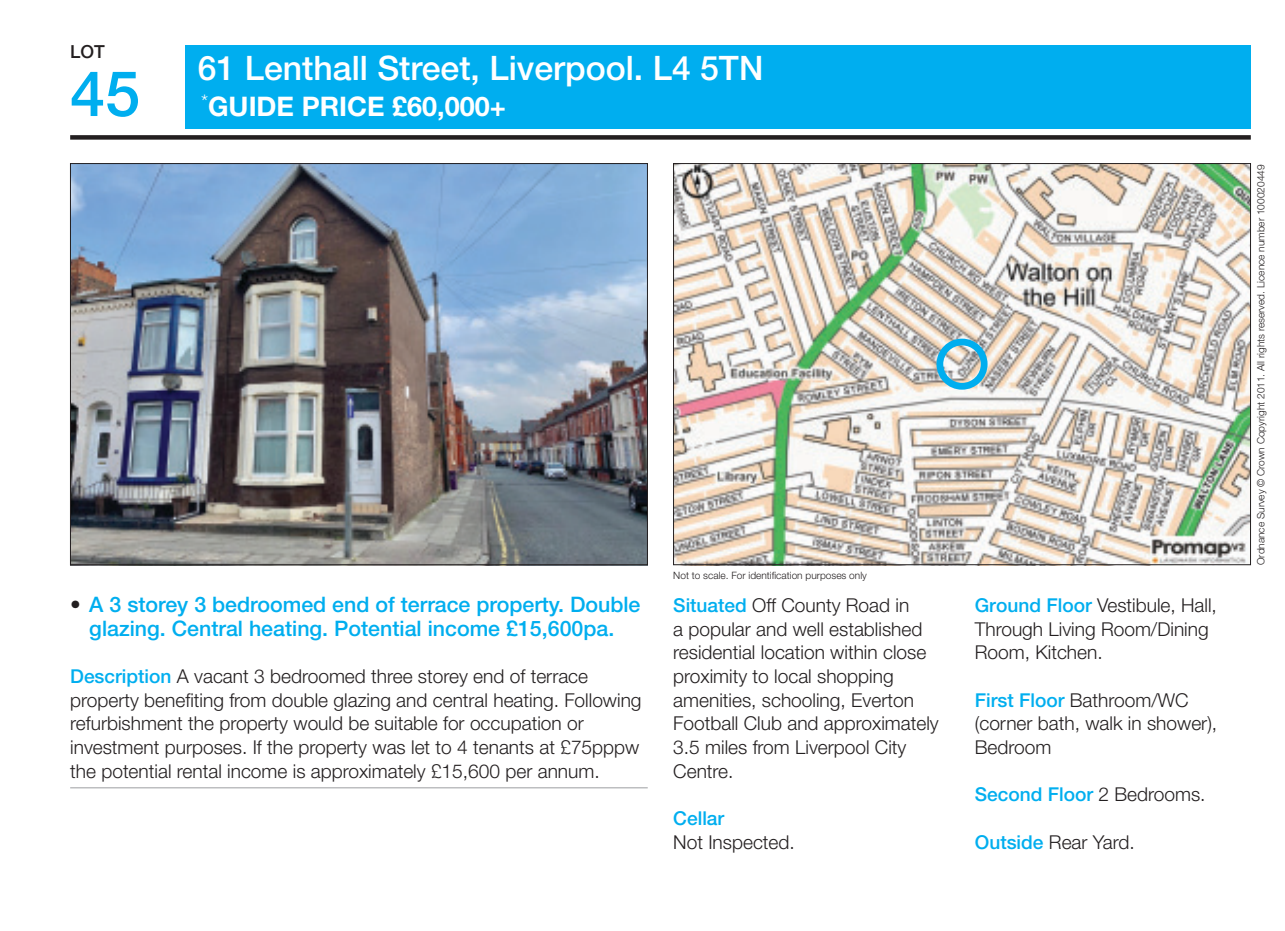
<style>
.page{position:relative;width:1285px;height:931px;background:#fff}
.page>*{position:absolute;margin:0;border:0;box-sizing:border-box;transform-origin:0 0}
.t1{font:500 63px "Helvetica Neue LT Std";color:#00aeef}
.t2{font:500 33.75px "Helvetica Neue LT Std";color:#fff}
.t3{font:700 27px "Helvetica Neue LT Std";color:#fff}
.t4{font:500 21.38px/23.6px "Helvetica Neue LT Std";color:#00aeef;text-align:center}
.t5{font:300 19.12px/23.6px "Helvetica Neue LT Std";color:#231f20}
.t6{font:500 19.12px "Helvetica Neue LT Std";color:#00aeef}
.t7{font:500 18px "Helvetica Neue LT Std";color:#231f20}
.t8{font:300 10.12px "Helvetica Neue LT Std";color:#231f20}
.s1{color:#231f20}
.s2{font-weight:500;color:#00aeef}
.s3{font-weight:300;color:#231f20}
</style>
<div class="page">
<div style="left:185px;top:45px;width:1065px;height:83px;background:#00aeef"></div>
<div style="left:70px;top:135px;width:1180px;height:5px;background:#231f20"></div>
<img style="left:72px;top:165px;width:573px;height:398px">
<img style="left:675px;top:165px;width:573px;height:398px">
<hr style="left:70px;top:787px;width:577px;height:1px;background:#a7a9ac">
<div style="left:936px;top:339px;width:51px;height:51px;border:7px solid #00aeef;border-radius:50%"></div>
<p class="t7" style="left:70px;top:41px;width:36px">LOT</p>
<h1 class="t1" style="left:70px;top:56px;width:71px">45</h1>
<h2 class="t2" style="left:198px;top:48px;width:567px">61 Lenthall Street, Liverpool. L4 5TN</h2>
<h3 class="t3" style="left:201px;top:90px;width:306px"><sup>*</sup>GUIDE PRICE £60,000+</h3>
<p class="t4" style="left:70px;top:592px;width:572px"><span class="s1">•</span> A 3 storey 3 bedroomed end of terrace property. Double glazing. Central heating. Potential income £15,600pa.</p>
<p class="t5" style="left:70px;top:664px;width:573px"><span class="s2">Description</span> A vacant 3 bedroomed three storey end of terrace property benefiting from double glazing and central heating. Following refurbishment the property would be suitable for occupation or investment purposes. If the property was let to 4 tenants at £75pppw the potential rental income is approximately £15,600 per annum.</p>
<p class="t8" style="left:673px;top:569px;width:195px">Not to scale. For identification purposes only</p>
<p class="t5" style="left:673px;top:593px;width:267px"><span class="s2">Situated</span> Off County Road in<br>a popular and well established residential location within close proximity to local shopping amenities, schooling, Everton<br>Football Club and approximately<br>3.5 miles from Liverpool City<br>Centre.</p>
<p class="t6" style="left:673px;top:806px;width:53px">Cellar</p>
<p class="t5" style="left:673px;top:829px;width:123px">Not Inspected.</p>
<p class="t5" style="left:974px;top:593px;width:243px"><span class="s2">Ground Floor</span> Vestibule, Hall,<br>Through Living Room/Dining<br>Room, Kitchen.</p>
<p class="t5" style="left:974px;top:688px;width:244px"><span class="s2">First Floor</span> Bathroom/WC (corner bath, walk in shower),<br>Bedroom</p>
<p class="t6" style="left:974px;top:783px;width:232px">Second Floor <span class="s3">2 Bedrooms.</span></p>
<p class="t5" style="left:974px;top:829px;width:161px"><span class="s2">Outside</span> Rear Yard.</p>
<p class="t8" style="left:1254px;top:565px;width:402px;rotate:-90deg">Ordnance Survey © Crown Copyright 2011. All rights reserved. Licence number 100020449</p>
</div>
